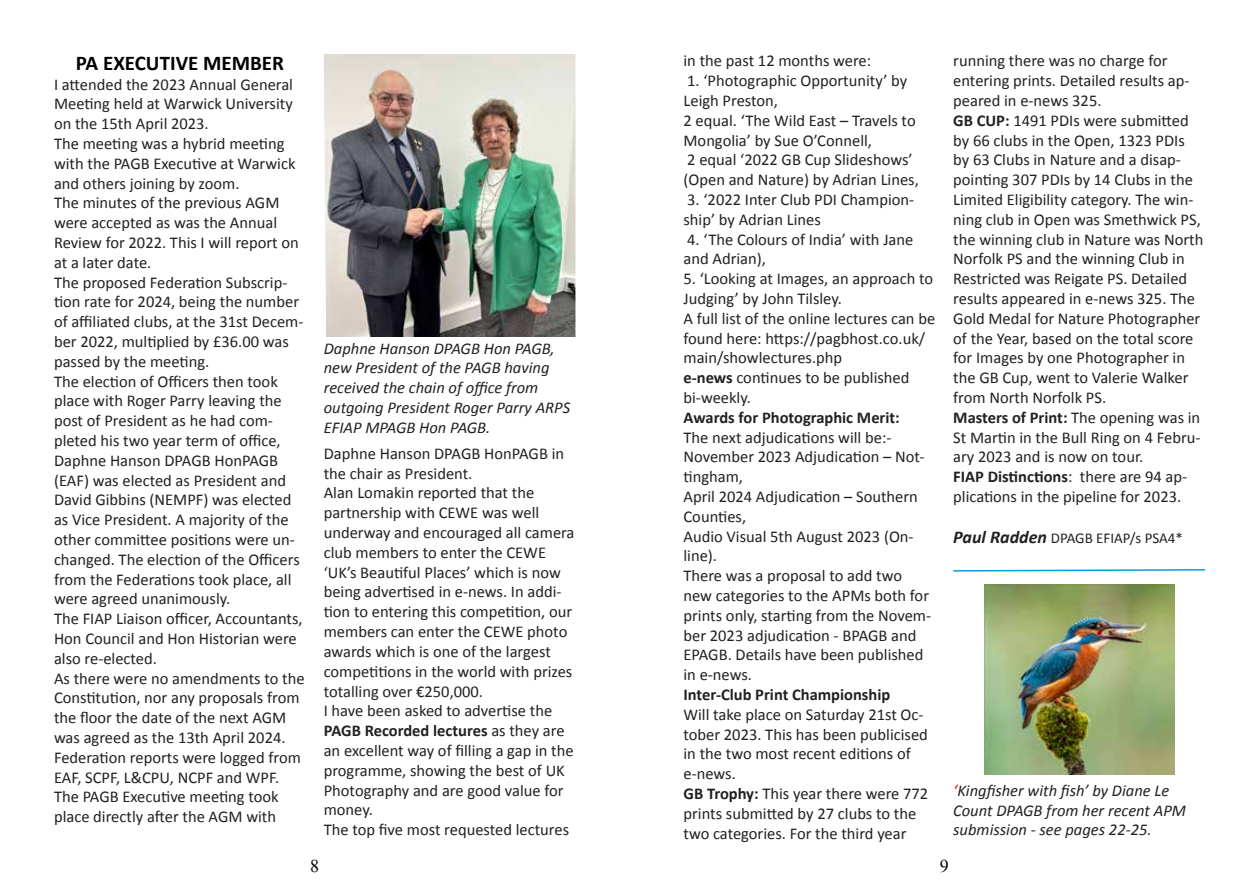
<style>
.page{position:relative;width:1259px;height:893px;background:#fff}
.page>*{position:absolute;margin:0;border:0;box-sizing:border-box;transform-origin:0 0}
.t1{font:700 21px "Calibri";color:#000}
.t2{font:18px "Times New Roman";color:#000}
.t3{font:16.5px/19.8px "Calibri";color:#212121}
.t4{font:italic 16.5px/19.8px "Calibri";color:#212121}
.t5{font:700 16.5px "Calibri";color:#212121}
.t6{font:15px "Calibri";color:#212121}
.s1{font-weight:700}
.s2{font-weight:700;font-style:italic;font-size:18px}
.s3{color:#f00}
</style>
<div class="page">
<img style="left:324px;top:54px;width:251px;height:283px">
<img style="left:984px;top:585px;width:190px;height:190px">
<svg style="left:953px;top:569px;width:252px;height:3px"></svg>
<p class="t1" style="left:76px;top:48px;width:210px">PA EXECUTIVE MEMBER</p>
<p class="t3" style="left:54px;top:74px;width:252px">I attended the 2023 Annual General<br>Meeting held at Warwick University on the 15th April 2023.<br>The meeting was a hybrid meeting with the PAGB Executive at Warwick and others joining by zoom.<br>The minutes of the previous AGM were accepted as was the Annual<br>Review for 2022. This I will report on at a later date.<br>The proposed Federation Subscrip&shy;tion rate for 2024, being the number of affiliated clubs, at the 31st Decem&shy;ber 2022, multiplied by £36.00 was passed by the meeting.<br>The election of Officers then took place with Roger Parry leaving the post of President as he had com&shy;pleted his two year term of office,<br>Daphne Hanson DPAGB HonPAGB (EAF) was elected as President and<br>David Gibbins (NEMPF) was elected as Vice President. A majority of the other committee positions were un&shy;changed. The election of the Officers from the Federations took place, all were agreed unanimously.<br>The FIAP Liaison officer, Accountants,<br>Hon Council and Hon Historian were also re-elected.<br>As there were no amendments to the<br>Constitution, nor any proposals from the floor the date of the next AGM was agreed as the 13th April 2024.<br>Federation reports were logged from<br>EAF, SCPF, L&amp;CPU, NCPF and WPF.<br>The PAGB Executive meeting took place directly after the AGM with</p>
<p class="t4" style="left:324px;top:338px;width:248px">Daphne Hanson DPAGB Hon PAGB, new President of the PAGB having received the chain of office from outgoing President Roger Parry ARPS<br>EFIAP MPAGB Hon PAGB.</p>
<p class="t3" style="left:324px;top:443px;width:252px">Daphne Hanson DPAGB HonPAGB in the chair as President.<br>Alan Lomakin reported that the partnership with CEWE was well underway and encouraged all camera club members to enter the CEWE ‘UK’s Beautiful Places’ which is now being advertised in e-news. In addi&shy;tion to entering this competition, our members can enter the CEWE photo awards which is one of the largest competitions in the world with prizes totalling over €250,000.<br>I have been asked to advertise the<br><span class="s1">PAGB Recorded lectures</span> as they are an excellent way of filling a gap in the programme, showing the best of UK<br>Photography and are good value for money.<br>The top five most requested lectures</p>
<p class="t3" style="left:683px;top:51px;width:189px">in the past 12 months were:</p>
<p class="t3" style="left:683px;top:70px;width:237px">1. ‘Photographic Opportunity’ by<br>Leigh Preston,<br>2 equal. ‘The Wild East – Travels to<br>Mongolia’ by Sue O’Connell,<br>2 equal ‘2022 GB Cup Slideshows’ (Open and Nature) by Adrian Lines,</p>
<p class="t3" style="left:683px;top:189px;width:232px">3. ‘2022 Inter Club PDI Champion&shy;ship’ by Adrian Lines</p>
<p class="t3" style="left:683px;top:229px;width:231px">4. ‘The Colours of India’ with Jane and Adrian),</p>
<p class="t3" style="left:683px;top:268px;width:253px">5. ‘Looking at Images, an approach to<br>Judging’ by John Tilsley.<br>A full list of the online lectures can be found here: https://pagbhost.co.uk/ main/showlectures.php<br><span class="s1">e-news</span> continues to be published bi-weekly.</p>
<p class="t5" style="left:683px;top:406px;width:218px">Awards for Photographic Merit:</p>
<p class="t3" style="left:683px;top:427px;width:249px">The next adjudications will be:-<br>November 2023 Adjudication – Not&shy;tingham,<br>April 2024 Adjudication – Southern<br>Counties,<br>Audio Visual 5th August 2023 (On&shy;line).<br>There was a proposal to add two new categories to the APMs both for prints only, starting from the Novem&shy;ber 2023 adjudication - BPAGB and<br>EPAGB. Details have been published in e-news.</p>
<p class="t5" style="left:683px;top:683px;width:208px">Inter-Club Print Championship</p>
<p class="t3" style="left:683px;top:704px;width:246px">Will take place on Saturday 21st Oc&shy;tober 2023. This has been publicised in the two most recent editions of e-news.<br><span class="s1">GB Trophy:</span> This year there were 772 prints submitted by 27 clubs to the two categories. For the third year</p>
<p class="t3" style="left:953px;top:51px;width:252px">running there was no charge for entering prints. Detailed results ap&shy;peared in e-news 325.<br><span class="s1">GB CUP:</span> 1491 PDIs were submitted by 66 clubs in the Open, 1323 PDIs by 63 Clubs in Nature and a disap&shy;pointing 307 PDIs by 14 Clubs in the Limited Eligibility category. The win&shy;ning club in Open was Smethwick PS, the winning club in Nature was North Norfolk PS and the winning Club in Restricted was Reigate PS. Detailed results appeared in e-news 325. The Gold Medal for Nature Photographer of the Year, based on the total score for Images by one Photographer in the GB Cup, went to Valerie Walker from North Norfolk PS.<br><span class="s1">Masters of Print:</span> The opening was in St Martin in the Bull Ring on 4 Febru&shy;ary 2023 and is now on tour.<br><span class="s1">FIAP Distinctions</span>: there are 94 ap&shy;plications in the pipeline for 2023.</p>
<p class="t6" style="left:953px;top:528px;width:231px"><span class="s2">Paul Radden</span> DPAGB EFIAP/s PSA4*</p>
<p class="t4" style="left:953px;top:780px;width:234px"><span class="s3">‘</span>Kingfisher with fish’ by Diane Le<br>Count DPAGB from her recent APM submission - see pages 22-25.</p>
<p class="t2" style="left:310px;top:854px;width:10px">8</p>
<p class="t2" style="left:939px;top:854px;width:10px">9</p>
</div>
